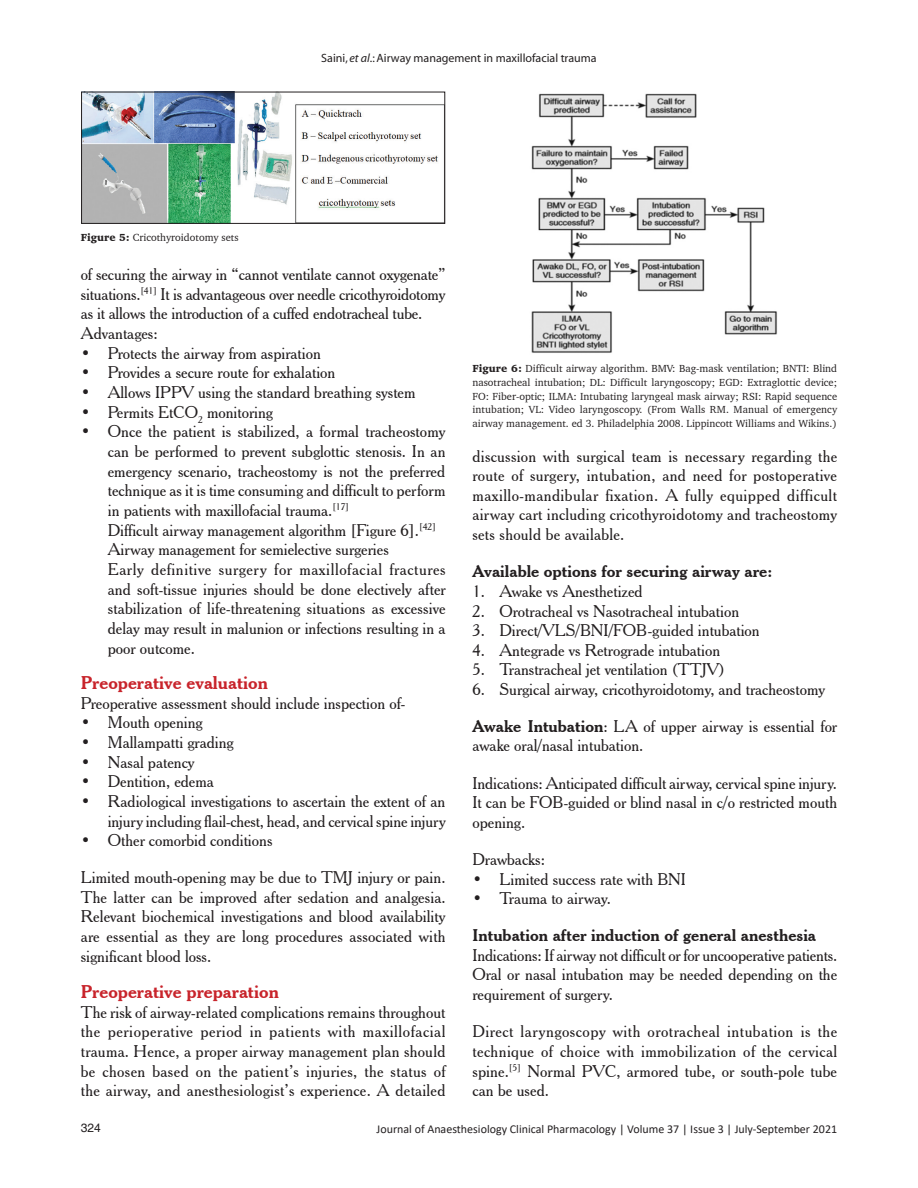
<style>
.page{position:relative;width:918px;height:1188px;background:#fff}
.page>*{position:absolute;margin:0;border:0;box-sizing:border-box;transform-origin:0 0}
.t1{font:700 18px "Cheltenham BT";color:#c8242b}
.TX{font:16.5px/19.5px "Cheltenham BT";color:#231f20;text-align:justify}
.L{font:16.5px/19.6px "Cheltenham BT";color:#231f20;text-align:justify}
.LL{font:16.5px/19.6px "Cheltenham BT";color:#231f20;text-align:justify}
.TX_No_After_Space{font:700 16.5px "Cheltenham BT";color:#231f20}
.TX_No_After_Space-2{font:16.5px "Cheltenham BT";color:#231f20}
.t2{font:12px "Calibri";color:#231f20}
.t3{font:12px "Myriad";color:#231f20}
.t4{font:12px "Helvetica";color:#231f20}
.FGC{font:10.5px/13.6px "Charter BT";color:#231f20;text-align:justify}
.s1{font-weight:900}
.s2{font-style:italic}
.s3{font-weight:700}
</style>
<div class="page">
<img style="left:83px;top:94px;width:360px;height:128px">
<div style="left:81px;top:92px;width:364px;height:132px;border:1px solid #231f20"></div>
<img style="left:531px;top:93px;width:246px;height:260px">
<p class="FGC" style="left:81px;top:230px;width:159px"><span class="s1">Figure 5:</span> Cricothyroidotomy sets</p>
<p class="t3" style="left:321px;top:52px;width:277px">Saini, <span class="s2">et al</span>.: Airway management in maxillofacial trauma</p>
<p class="TX" style="left:81px;top:264px;width:366px">of securing the airway in “cannot ventilate cannot oxygenate” situations.<sup>[41]</sup> It is advantageous over needle cricothyroidotomy as it allows the introduction of a cuffed endotracheal tube.</p>
<p class="TX_No_After_Space-2" style="left:81px;top:323px;width:78px">Advantages:</p>
<p class="L" style="left:81px;top:343px;width:242px">• Protects the airway from aspiration</p>
<p class="L" style="left:81px;top:363px;width:256px">• Provides a secure route for exhalation</p>
<p class="L" style="left:81px;top:382px;width:336px">• Allows IPPV using the standard breathing system</p>
<p class="L" style="left:81px;top:402px;width:194px">• Permits EtCO<sub>2</sub> monitoring</p>
<p class="L" style="left:108px;top:422px;width:339px;text-indent:-27px">• Once the patient is stabilized, a formal tracheostomy can be performed to prevent subglottic stenosis. In an emergency scenario, tracheostomy is not the preferred technique as it is time consuming and difficult to perform in patients with maxillofacial trauma.<sup>[17]</sup></p>
<p class="L" style="left:108px;top:520px;width:330px">Difficult airway management algorithm [Figure 6].<sup>[42]</sup></p>
<p class="L" style="left:108px;top:539px;width:283px">Airway management for semielective surgeries</p>
<p class="LL" style="left:108px;top:559px;width:339px">Early definitive surgery for maxillofacial fractures and soft‑tissue injuries should be done electively after stabilization of life‑threatening situations as excessive delay may result in malunion or infections resulting in a poor outcome.</p>
<h2 class="t1" style="left:81px;top:671px;width:189px">Preoperative evaluation</h2>
<p class="TX_No_After_Space-2" style="left:81px;top:693px;width:326px">Preoperative assessment should include inspection of‑</p>
<p class="L" style="left:81px;top:712px;width:123px">• Mouth opening</p>
<p class="L" style="left:81px;top:732px;width:154px">• Mallampatti grading</p>
<p class="L" style="left:81px;top:752px;width:115px">• Nasal patency</p>
<p class="L" style="left:81px;top:771px;width:135px">• Dentition, edema</p>
<p class="L" style="left:81px;top:791px;width:366px;text-align:right">• Radiological investigations to ascertain the extent of an injury including flail‑chest, head, and cervical spine injury</p>
<p class="LL" style="left:81px;top:830px;width:193px">• Other comorbid conditions</p>
<p class="TX" style="left:81px;top:867px;width:366px">Limited mouth‑opening may be due to TMJ injury or pain.<br>The latter can be improved after sedation and analgesia.<br>Relevant biochemical investigations and blood availability are essential as they are long procedures associated with significant blood loss.</p>
<h2 class="t1" style="left:81px;top:980px;width:200px">Preoperative preparation</h2>
<p class="TX" style="left:81px;top:1002px;width:366px">The risk of airway‑related complications remains throughout the perioperative period in patients with maxillofacial trauma. Hence, a proper airway management plan should be chosen based on the patient’s injuries, the status of the airway, and anesthesiologist’s experience. A detailed</p>
<p class="FGC" style="left:472px;top:362px;width:366px"><span class="s1">Figure 6:</span> Difficult airway algorithm. BMV: Bag-mask ventilation; BNTI: Blind nasotracheal intubation; DL: Difficult laryngoscopy; EGD: Extraglottic device; FO: Fiber-optic; ILMA: Intubating laryngeal mask airway; RSI: Rapid sequence intubation; VL: Video laryngoscopy. (From Walls RM. Manual of emergency airway management. ed 3. Philadelphia 2008. Lippincott Williams and Wikins.)</p>
<p class="TX" style="left:472px;top:446px;width:366px">discussion with surgical team is necessary regarding the route of surgery, intubation, and need for postoperative maxillo‑mandibular fixation. A fully equipped difficult airway cart including cricothyroidotomy and tracheostomy sets should be available.</p>
<p class="TX_No_After_Space" style="left:472px;top:561px;width:301px">Available options for securing airway are:</p>
<p class="L" style="left:472px;top:581px;width:172px">1. Awake vs Anesthetized</p>
<p class="L" style="left:472px;top:601px;width:268px">2. Orotracheal vs Nasotracheal intubation</p>
<p class="L" style="left:472px;top:620px;width:289px">3. Direct/VLS/BNI/FOB‑guided intubation</p>
<p class="L" style="left:472px;top:640px;width:249px">4. Antegrade vs Retrograde intubation</p>
<p class="L" style="left:472px;top:659px;width:254px">5. Transtracheal jet ventilation (TTJV)</p>
<p class="LL" style="left:472px;top:679px;width:354px">6. Surgical airway, cricothyroidotomy, and tracheostomy</p>
<p class="TX" style="left:472px;top:716px;width:366px"><span class="s3">Awake Intubation</span>: LA of upper airway is essential for awake oral/nasal intubation.</p>
<p class="TX" style="left:472px;top:773px;width:366px">Indications: Anticipated difficult airway, cervical spine injury.<br>It can be FOB‑guided or blind nasal in c/o restricted mouth opening.</p>
<p class="TX_No_After_Space-2" style="left:472px;top:849px;width:74px">Drawbacks:</p>
<p class="L" style="left:472px;top:869px;width:215px">• Limited success rate with BNI</p>
<p class="LL" style="left:472px;top:889px;width:140px">• Trauma to airway.</p>
<p class="TX_No_After_Space" style="left:472px;top:925px;width:345px">Intubation after induction of general anesthesia</p>
<p class="TX" style="left:472px;top:945px;width:366px">Indications: If airway not difficult or for uncooperative patients.<br>Oral or nasal intubation may be needed depending on the requirement of surgery.</p>
<p class="TX" style="left:472px;top:1022px;width:366px">Direct laryngoscopy with orotracheal intubation is the technique of choice with immobilization of the cervical spine.<sup>[5]</sup> Normal PVC, armored tube, or south‑pole tube can be used.</p>
<p class="t4" style="left:81px;top:1121px;width:22px">324</p>
<p class="t2" style="left:377px;top:1120px;width:462px">Journal of Anaesthesiology Clinical Pharmacology | Volume 37 | Issue 3 | July‑September 2021</p>
</div>
